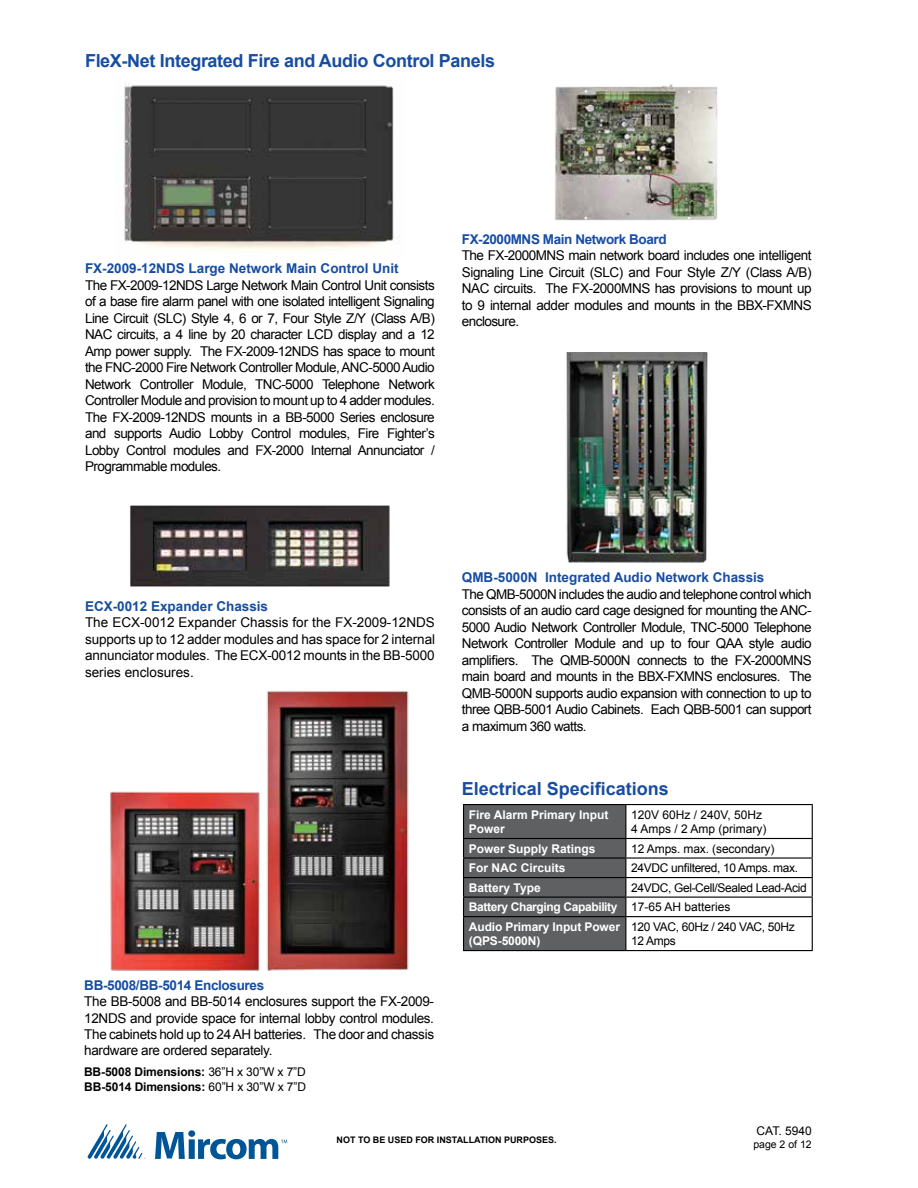
<style>
.page{position:relative;width:918px;height:1188px;background:#fff}
.page>*{position:absolute;margin:0;border:0;box-sizing:border-box;transform-origin:0 0}
.t1{font:700 18px "Arial";letter-spacing:-.02em;color:#174da1}
.t2{font:700 18px "Arial";color:#174da1}
.t3{font:13.5px/16.5px "Arial";letter-spacing:-.04em;color:#000;text-align:justify}
.t4{font:700 13.5px "Arial";color:#174da1}
.t5{font:700 13.5px "Arial";letter-spacing:-.03em;color:#174da1}
.t6{font:700 13.5px "Arial";letter-spacing:-.025em;color:#174da1}
.t7{font:700 12px/19.5px "Arial";letter-spacing:-.03em;color:#fff}
.t8{font:700 12px/14.4px "Arial";color:#fff}
.t9{font:12px/14.4px "Arial";letter-spacing:-.01em;color:#000}
.t10{font:700 12px/14.4px "Arial";letter-spacing:-.01em;color:#000}
.t11{font:12px/14.4px "Arial";letter-spacing:-.03em;color:#000}
.t12{font:10.5px "Arial";color:#000}
.t13{font:700 9px "Arial";color:#000}
.s1{font-weight:400}
.s2{font-weight:400;color:#000}
</style>
<div class="page">
<img style="left:124px;top:85px;width:270px;height:166px">
<img style="left:130px;top:505px;width:260px;height:82px">
<img style="left:566px;top:353px;width:142px;height:210px">
<img style="left:110px;top:791px;width:150px;height:180px">
<img style="left:267px;top:691px;width:142px;height:280px">
<svg style="left:155px;top:1130px;width:132px;height:29px"></svg>
<svg style="left:88px;top:1124px;width:57px;height:35px"></svg>
<img style="left:555px;top:84px;width:163px;height:137px">
<hr style="left:463px;top:804px;width:163px;height:1px;background:#000">
<hr style="left:626px;top:804px;width:187px;height:1px;background:#000">
<hr style="left:812px;top:805px;width:1px;height:33px;background:#000">
<hr style="left:626px;top:838px;width:187px;height:1px;background:#000">
<hr style="left:626px;top:857px;width:187px;height:2px;background:#000">
<hr style="left:626px;top:877px;width:187px;height:1px;background:#000">
<hr style="left:626px;top:897px;width:187px;height:1px;background:#000">
<svg style="left:463px;top:805px;width:163px;height:145px;background:#5a5b5d"></svg>
<svg style="left:812px;top:839px;width:1px;height:77px"></svg>
<hr style="left:463px;top:916px;width:163px;height:1px;background:#000">
<hr style="left:463px;top:917px;width:1px;height:33px;background:#000">
<hr style="left:626px;top:916px;width:187px;height:1px;background:#000">
<hr style="left:625px;top:917px;width:1px;height:33px;background:#000">
<hr style="left:812px;top:917px;width:1px;height:33px;background:#000">
<hr style="left:463px;top:950px;width:163px;height:1px;background:#000">
<hr style="left:626px;top:950px;width:187px;height:1px;background:#000">
<h1 class="t1" style="left:85px;top:49px;width:412px">FleX-Net Integrated Fire and Audio Control Panels</h1>
<p class="t4" style="left:85px;top:259px;width:315px">FX-2009-12NDS Large Network Main Control Unit</p>
<p class="t3" style="left:85px;top:277px;width:351px">The FX-2009-12NDS Large Network Main Control Unit consists of a base fire alarm panel with one isolated intelligent Signaling Line Circuit (SLC) Style 4, 6 or 7, Four Style Z/Y (Class A/B)<br>NAC circuits, a 4 line by 20 character LCD display and a 12<br>Amp power supply. The FX-2009-12NDS has space to mount the FNC-2000 Fire Network Controller Module, ANC-5000 Audio Network Controller Module, TNC-5000 Telephone Network Controller Module and provision to mount up to 4 adder modules.<br>The FX-2009-12NDS mounts in a BB-5000 Series enclosure and supports Audio Lobby Control modules, Fire Fighter’s Lobby Control modules and FX-2000 Internal Annunciator / Programmable modules.</p>
<p class="t5" style="left:462px;top:230px;width:206px">FX-2000MNS Main Network Board</p>
<p class="t3" style="left:462px;top:247px;width:351px">The FX-2000MNS main network board includes one intelligent Signaling Line Circuit (SLC) and Four Style Z/Y (Class A/B)<br>NAC circuits. The FX-2000MNS has provisions to mount up to 9 internal adder modules and mounts in the BBX-FXMNS enclosure.</p>
<p class="t4" style="left:85px;top:597px;width:185px">ECX-0012 Expander Chassis</p>
<p class="t3" style="left:85px;top:614px;width:352px">The ECX-0012 Expander Chassis for the FX-2009-12NDS supports up to 12 adder modules and has space for 2 internal annunciator modules. The ECX-0012 mounts in the BB-5000 series enclosures.</p>
<p class="t6" style="left:84px;top:976px;width:181px">BB-5008/BB-5014 Enclosures</p>
<p class="t3" style="left:84px;top:994px;width:351px">The BB-5008 and BB-5014 enclosures support the FX-2009- 12NDS and provide space for internal lobby control modules.<br>The cabinets hold up to 24 AH batteries. The door and chassis hardware are ordered separately.</p>
<p class="t10" style="left:84px;top:1065px;width:223px">BB-5008 Dimensions: <span class="s1">36”H x 30”W x 7”D<br></span>BB-5014 Dimensions: <span class="s1">60”H x 30”W x 7”D</span></p>
<p class="t4" style="left:462px;top:569px;width:304px">QMB-5000N Integrated Audio Network Chassis</p>
<p class="t3" style="left:462px;top:586px;width:351px">The QMB-5000N includes the audio and telephone control which consists of an audio card cage designed for mounting the ANC-5000 Audio Network Controller Module, TNC-5000 Telephone Network Controller Module and up to four QAA style audio amplifiers. The QMB-5000N connects to the FX-2000MNS main board and mounts in the BBX-FXMNS enclosures. The QMB-5000N supports audio expansion with connection to up to three QBB-5001 Audio Cabinets. Each QBB-5001 can support a maximum 360 watts.</p>
<h1 class="t2" style="left:462px;top:776px;width:209px">Electrical Specifications</h1>
<p class="t8" style="left:469px;top:808px;width:141px">Fire Alarm Primary Input<br>Power</p>
<p class="t9" style="left:631px;top:807px;width:137px">120V 60Hz / 240V, 50Hz<br>4 Amps / 2 Amp (primary)</p>
<p class="t8" style="left:469px;top:842px;width:128px">Power Supply Ratings</p>
<p class="t9" style="left:631px;top:841px;width:145px">12 Amps. max. (secondary)</p>
<p class="t8" style="left:469px;top:861px;width:98px">For NAC Circuits</p>
<p class="t11" style="left:631px;top:861px;width:168px">24VDC unfiltered, 10 Amps. max.</p>
<p class="t8" style="left:469px;top:881px;width:73px">Battery Type</p>
<p class="t7" style="left:469px;top:878px;width:339px;text-indent:162px"><span class="s2">24VDC, Gel-Cell/Sealed Lead-Acid<br></span>Battery Charging Capability <span class="s2">17-65 AH batteries<br></span>Audio Primary Input Power</p>
<p class="t8" style="left:469px;top:934px;width:73px">(QPS-5000N)</p>
<p class="t11" style="left:631px;top:919px;width:165px">120 VAC, 60Hz / 240 VAC, 50Hz<br>12 Amps</p>
<p class="t13" style="left:337px;top:1134px;width:222px">NOT TO BE USED FOR INSTALLATION PURPOSES.</p>
<p class="t9" style="left:757px;top:1124px;width:57px">CAT. 5940</p>
<p class="t12" style="left:753px;top:1137px;width:60px">page 2 of 12</p>
</div>
